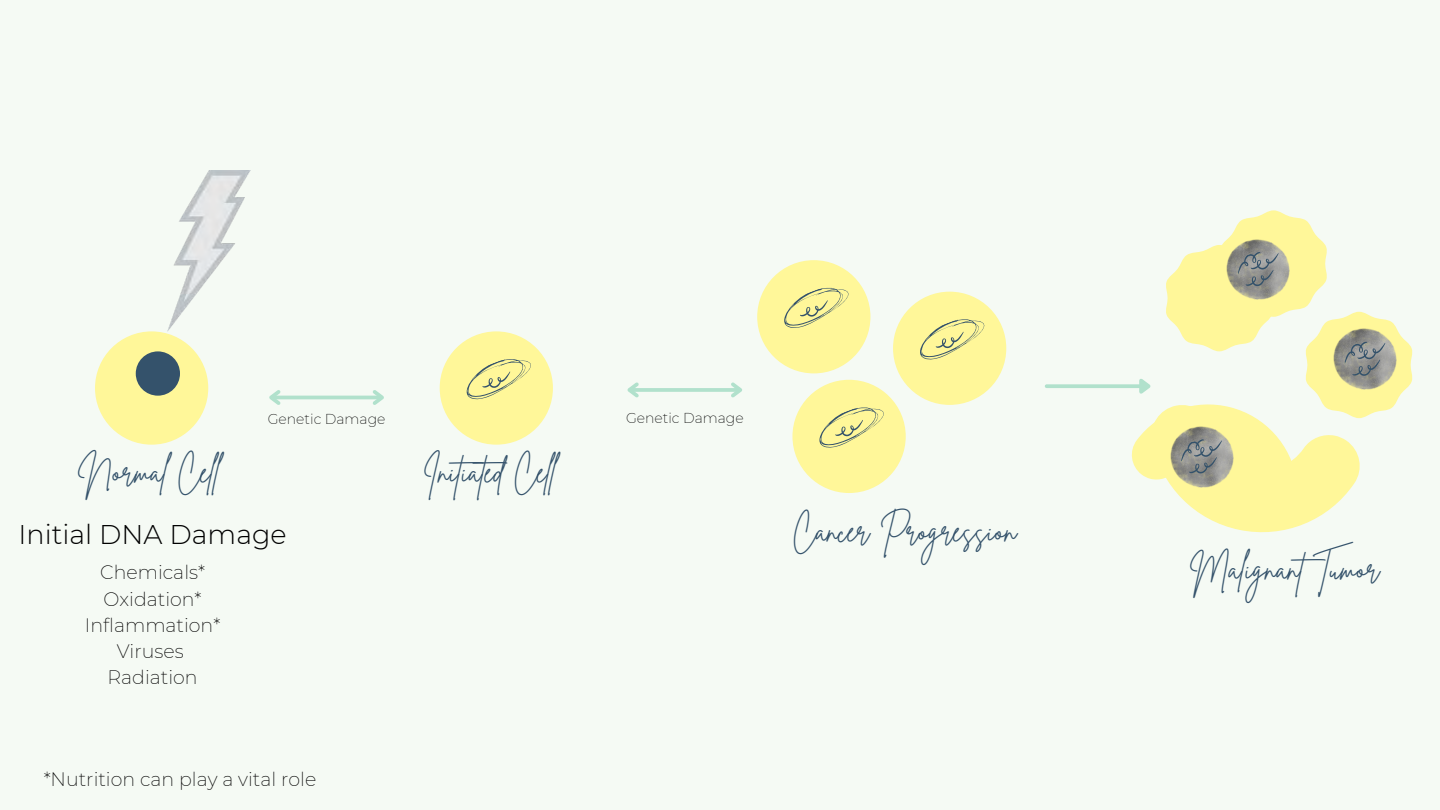
<style>
.page{position:relative;width:1440px;height:810px;background:#f5faf4}
.page>*{position:absolute;margin:0;border:0;box-sizing:border-box;transform-origin:0 0}
.t1{font:31px "Brittany Signature";color:#34526b}
.t2{font:300 27px "Montserrat";color:#000}
.t3{font:200 19px/26.3px "Montserrat";color:#000;text-align:center}
.t4{font:200 14px "Montserrat";color:#000}
</style>
<div class="page">
<div style="left:95px;top:331px;width:113px;height:114px;background:#fff799;border-radius:50%"></div>
<div style="left:136px;top:351px;width:44px;height:45px;background:#34526b;border-radius:50%"></div>
<img style="left:167px;top:171px;width:83px;height:160px">
<hr style="left:272px;top:396px;width:109px;height:3px;background:#b1e1cc">
<svg style="left:269px;top:390px;width:15px;height:15px"></svg>
<svg style="left:369px;top:390px;width:15px;height:15px"></svg>
<div style="left:440px;top:331px;width:113px;height:114px;background:#fff799;border-radius:50%"></div>
<svg style="left:452px;top:350px;width:88px;height:50px"></svg>
<hr style="left:630px;top:388px;width:109px;height:4px;background:#b1e1cc">
<svg style="left:627px;top:382px;width:15px;height:16px"></svg>
<svg style="left:728px;top:382px;width:14px;height:16px"></svg>
<div style="left:757px;top:260px;width:113px;height:113px;background:#fff799;border-radius:50%"></div>
<svg style="left:770px;top:278px;width:88px;height:50px"></svg>
<div style="left:792px;top:380px;width:114px;height:113px;background:#fff799;border-radius:50%"></div>
<svg style="left:805px;top:398px;width:88px;height:50px"></svg>
<div style="left:893px;top:292px;width:113px;height:113px;background:#fff799;border-radius:50%"></div>
<svg style="left:906px;top:310px;width:88px;height:50px"></svg>
<svg style="left:1047px;top:384px;width:75px;height:4px"></svg>
<svg style="left:1122px;top:210px;width:291px;height:323px"></svg>
<p class="t4" style="left:268px;top:411px;width:119px">Genetic Damage</p>
<p class="t4" style="left:626px;top:409px;width:119px">Genetic Damage</p>
<h1 class="t1" style="left:78px;top:452px;width:143px">Normal Cell</h1>
<h1 class="t1" style="left:423px;top:452px;width:135px">Initiated Cell</h1>
<h2 class="t2" style="left:19px;top:518px;width:270px">Initial DNA Damage</h2>
<p class="t3" style="left:85px;top:559px;width:137px">Chemicals*<br>Oxidation*<br>Inflammation*<br>Viruses<br>Radiation</p>
<p class="t3" style="left:44px;top:766px;width:274px">*Nutrition can play a vital role</p>
<h1 class="t1" style="left:792px;top:511px;width:226px">Cancer Progression</h1>
<h1 class="t1" style="left:1190px;top:549px;width:191px">MalignantTumor</h1>
</div>
